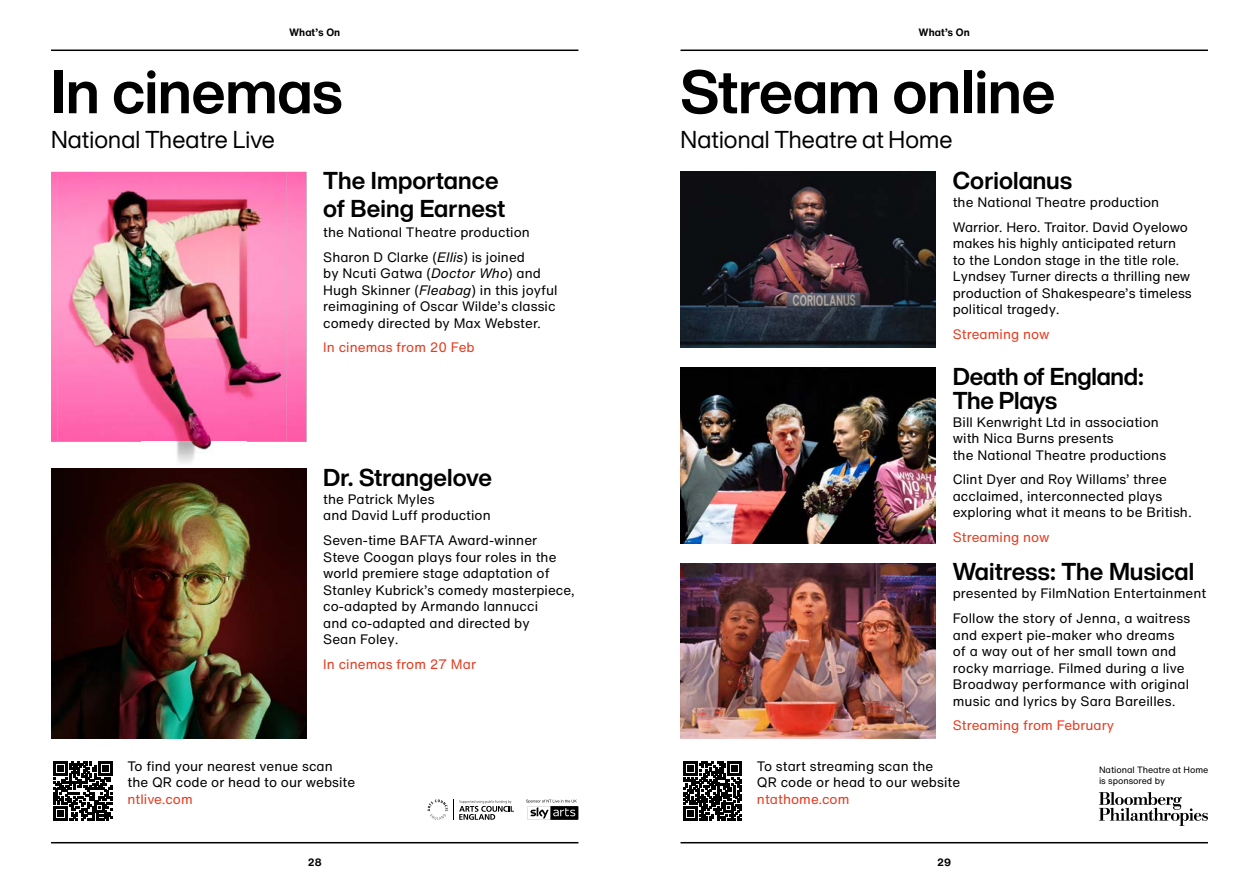
<style>
.page{position:relative;width:1259px;height:893px;background:#fff}
.page>*{position:absolute;margin:0;border:0;box-sizing:border-box;transform-origin:0 0}
.t1{font:700 60px "Helvetica Now NT Display";letter-spacing:-.005em;color:#000}
.t2{font:700 24px/27.8px "Helvetica Now NT Display";letter-spacing:.005em;color:#000}
.t3{font:24px "Helvetica Now NT Display";letter-spacing:.005em;color:#000}
.t4{font:13.5px/16.5px "Helvetica Now NT Text";letter-spacing:.005em;color:#000}
.t5{font:13.5px "Helvetica Now NT Text";letter-spacing:.005em;color:#e73b1f}
.t6{font:700 10.5px "Helvetica Now NT Text";color:#000}
.t7{font:9px/10.5px "Helvetica Now NT Text";letter-spacing:-.005em;color:#000}
.s1{font-style:italic}
</style>
<div class="page">
<hr style="left:680px;top:50px;width:528px;height:1px;background:#000">
<hr style="left:51px;top:50px;width:527px;height:1px;background:#000">
<hr style="left:680px;top:842px;width:528px;height:1px;background:#000">
<hr style="left:51px;top:842px;width:527px;height:1px;background:#000">
<img style="left:51px;top:172px;width:255px;height:270px">
<img style="left:58px;top:171px;width:229px;height:298px">
<img style="left:141px;top:454px;width:106px;height:15px">
<img style="left:58px;top:173px;width:229px;height:281px">
<img style="left:58px;top:172px;width:229px;height:1px">
<svg style="left:54px;top:762px;width:58px;height:58px"></svg>
<svg style="left:427px;top:799px;width:87px;height:21px"></svg>
<svg style="left:526px;top:800px;width:52px;height:20px"></svg>
<img style="left:51px;top:469px;width:255px;height:270px">
<svg style="left:683px;top:762px;width:58px;height:58px"></svg>
<svg style="left:1099px;top:792px;width:109px;height:34px"></svg>
<img style="left:680px;top:172px;width:255px;height:175px">
<img style="left:680px;top:367px;width:255px;height:176px">
<img style="left:680px;top:563px;width:255px;height:176px">
<p class="t6" style="left:289px;top:25px;width:53px">What’s On</p>
<p class="t6" style="left:918px;top:25px;width:53px">What’s On</p>
<h1 class="t1" style="left:51px;top:51px;width:293px">In cinemas</h1>
<h2 class="t3" style="left:51px;top:123px;width:225px">National Theatre Live</h2>
<h2 class="t2" style="left:323px;top:166px;width:183px">The Importance of Being Earnest</h2>
<p class="t4" style="left:323px;top:220px;width:208px;line-height:24.8px">the National Theatre production<br>Sharon D Clarke (<span class="s1">Ellis</span>) is joined</p>
<p class="t4" style="left:323px;top:265px;width:236px">by Ncuti Gatwa (<span class="s1">Doctor Who</span>) and Hugh Skinner (<span class="s1">Fleabag</span>) in this joyful reimagining of Oscar Wilde’s classic comedy directed by Max Webster.</p>
<p class="t5" style="left:323px;top:338px;width:153px">In cinemas from 20 Feb</p>
<h2 class="t2" style="left:323px;top:463px;width:170px">Dr. Strangelove</h2>
<p class="t4" style="left:323px;top:491px;width:169px">the Patrick Myles<br>and David Luff production</p>
<p class="t4" style="left:323px;top:532px;width:253px">Seven-time BAFTA Award-winner<br>Steve Coogan plays four roles in the world premiere stage adaptation of<br>Stanley Kubrick’s comedy masterpiece, co-adapted by Armando Iannucci<br>and co-adapted and directed by<br>Sean Foley.</p>
<p class="t5" style="left:323px;top:655px;width:154px">In cinemas from 27 Mar</p>
<p class="t4" style="left:127px;top:758px;width:229px">To find your nearest venue scan the QR code or head to our website</p>
<p class="t5" style="left:127px;top:790px;width:67px">ntlive.com</p>
<h1 class="t1" style="left:680px;top:51px;width:376px">Stream online</h1>
<h2 class="t3" style="left:680px;top:123px;width:273px">National Theatre at Home</h2>
<h2 class="t2" style="left:952px;top:166px;width:121px">Coriolanus</h2>
<p class="t4" style="left:952px;top:190px;width:237px;line-height:24.8px">the National Theatre production<br>Warrior. Hero. Traitor. David Oyelowo</p>
<p class="t4" style="left:952px;top:235px;width:240px">makes his highly anticipated return to the London stage in the title role.<br>Lyndsey Turner directs a thrilling new production of Shakespeare’s timeless political tragedy.</p>
<p class="t5" style="left:952px;top:325px;width:98px">Streaming now</p>
<h2 class="t2" style="left:952px;top:364px;width:193px;line-height:24px">Death of England:<br>The Plays</h2>
<p class="t4" style="left:952px;top:414px;width:215px">Bill Kenwright Ltd in association with Nica Burns presents<br>the National Theatre productions</p>
<p class="t4" style="left:952px;top:471px;width:241px">Clint Dyer and Roy Willams’ three acclaimed, interconnected plays exploring what it means to be British.</p>
<p class="t5" style="left:952px;top:528px;width:98px">Streaming now</p>
<h2 class="t2" style="left:952px;top:558px;width:243px">Waitress: The Musical</h2>
<p class="t4" style="left:952px;top:581px;width:255px;line-height:24.8px">presented by FilmNation Entertainment<br>Follow the story of Jenna, a waitress</p>
<p class="t4" style="left:952px;top:627px;width:238px">and expert pie-maker who dreams of a way out of her small town and rocky marriage. Filmed during a live Broadway performance with original music and lyrics by Sara Bareilles.</p>
<p class="t5" style="left:952px;top:716px;width:163px">Streaming from February</p>
<p class="t4" style="left:757px;top:758px;width:205px">To start streaming scan the<br>QR code or head to our website</p>
<p class="t5" style="left:757px;top:790px;width:94px">ntathome.com</p>
<p class="t7" style="left:1099px;top:765px;width:111px">National Theatre at Home is sponsored by</p>
<p class="t6" style="left:308px;top:856px;width:15px">28</p>
<p class="t6" style="left:937px;top:856px;width:15px">29</p>
</div>
